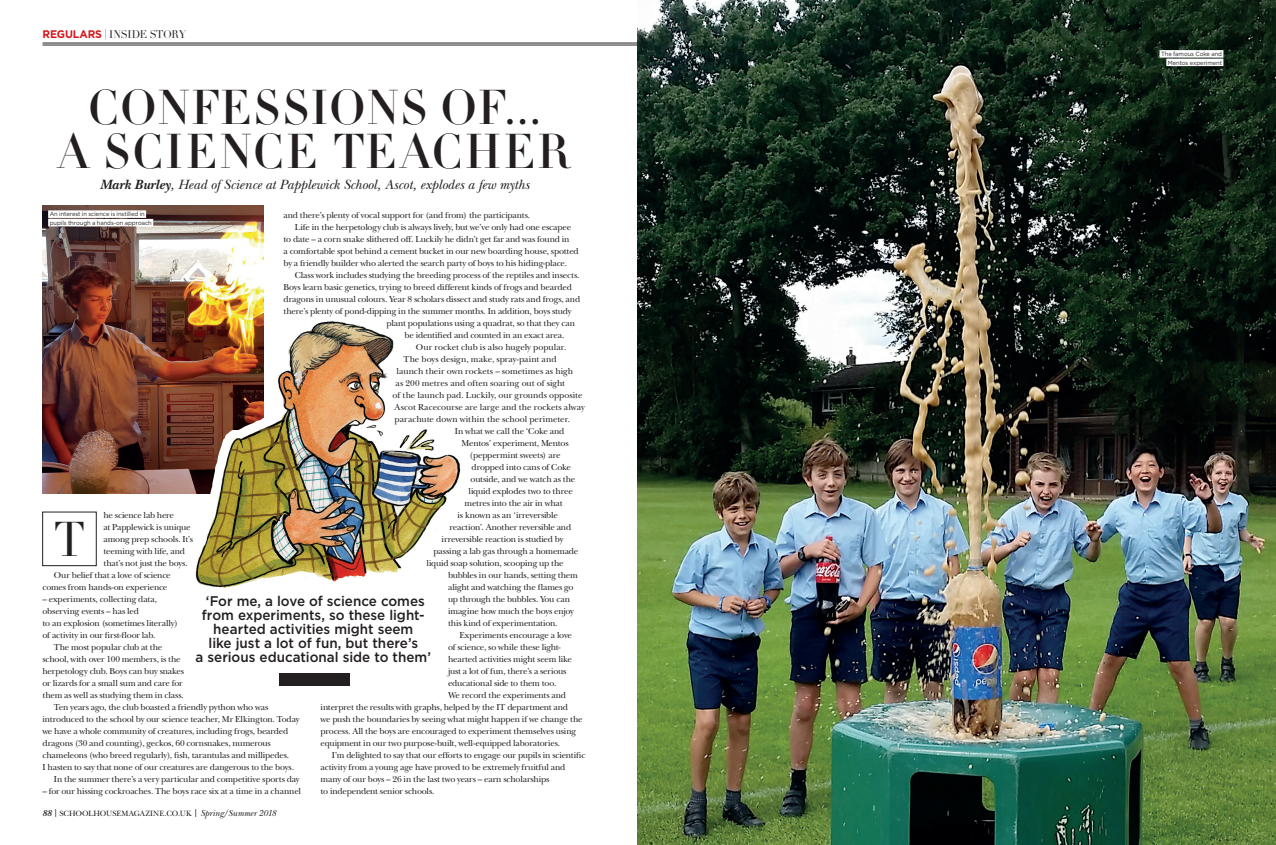
<style>
.page{position:relative;width:1276px;height:845px;background:#fff}
.page>*{position:absolute;margin:0;border:0;box-sizing:border-box;transform-origin:0 0}
.t1{font:48px/44px "Didot LH Headline";letter-spacing:.03em;color:#231f20;text-align:center;scale:.96 1}
.t2{font:48px "Didot LH";color:#231f20;scale:.96 1}
.t3{font:500 14px/14px "Gotham";color:#231f20;text-align:center;scale:.96 1}
._2012___Reg_Body_Cop{font:italic 14px "New Baskerville";color:#231f20}
.t4{font:11px "Didot LH";letter-spacing:-.04em;color:#231f20;scale:.96 1}
._2012___Reg_Body_Cop-2{font:9px/12px "New Baskerville";letter-spacing:-.02em;color:#231f20}
._2012___Reg_Body_Cop-3{font:9px "New Baskerville";color:#231f20}
._2012___Reg_Body_Cop-4{font:9px "New Baskerville";letter-spacing:.005em;color:#231f20}
._2012___Folio_Month{font:8px "New Baskerville";letter-spacing:.005em;color:#231f20}
.C_TH__PULL_QUOTE_Fut{font:6px/8.5px "Gotham";letter-spacing:-.005em;color:#231f20;text-align:right;scale:.96 1}
.s1{font-family:"Gotham";font-weight:700;color:#d7171f}
.s2{font-weight:700}
.s3{font-weight:700;font-style:italic;font-size:9px}
.s4{font-style:italic;font-size:12px}
.s5{font-style:italic;font-size:9px}
</style>
<div class="page">
<img style="left:43px;top:206px;width:221px;height:288px">
<img style="left:638px;top:0;width:638px;height:845px">
<hr style="left:43px;top:43px;width:595px;height:1px;background:#231f20">
<hr style="left:43px;top:45px;width:595px;height:1px;background:#231f20">
<div style="left:1159px;top:50px;width:64px;height:8px;background:#fff"></div>
<div style="left:1166px;top:59px;width:57px;height:7px;background:#fff"></div>
<div style="left:279px;top:674px;width:71px;height:12px;background:#231f20"></div>
<div style="left:48px;top:210px;width:98px;height:8px;background:#fff"></div>
<div style="left:48px;top:219px;width:105px;height:7px;background:#fff"></div>
<img style="left:186px;top:314px;width:255px;height:274px">
<p class="t4" style="left:43px;top:28px;width:151px"><span class="s1">REGULARS</span> | INSIDE STORY</p>
<p class="t1" style="left:58px;top:87px;width:536px">CONFESSIONS OF...<br>A SCIENCE TEACHER</p>
<p class="_2012___Reg_Body_Cop" style="left:100px;top:176px;width:431px"><span class="s2">Mark Burley</span>, Head of Science at Papplewick School, Ascot, explodes a few myths</p>
<p class="C_TH__PULL_QUOTE_Fut" style="left:50px;top:210px;width:108px;text-align:left">An interest in science is instilled in pupils through a hands-on approach</p>
<p class="_2012___Reg_Body_Cop-2" style="left:283px;top:209px;width:248px">and there’s plenty of vocal support for (and from) the participants.</p>
<p class="_2012___Reg_Body_Cop-2" style="left:283px;top:221px;width:297px;text-indent:11px">Life in the herpetology club is always lively, but we’ve only had one escapee to date – a corn snake slithered off. Luckily he didn’t get far and was found in<br>a comfortable spot behind a cement bucket in our new boarding house, spotted by a friendly builder who alerted the search party of boys to his hiding-place.</p>
<p class="_2012___Reg_Body_Cop-2" style="left:295px;top:269px;width:286px">Class work includes studying the breeding process of the reptiles and insects.</p>
<p class="_2012___Reg_Body_Cop-2" style="left:283px;top:281px;width:290px">Boys learn basic genetics, trying to breed different kinds of frogs and bearded</p>
<p class="_2012___Reg_Body_Cop-2" style="left:283px;top:293px;width:298px">dragons in unusual colours. Year 8 scholars dissect and study rats and frogs, and</p>
<p class="_2012___Reg_Body_Cop-2" style="left:283px;top:305px;width:290px">there’s plenty of pond-dipping in the summer months. In addition, boys study</p>
<p class="_2012___Reg_Body_Cop-2" style="left:386px;top:317px;width:190px">plant populations using a quadrat, so that they can</p>
<p class="_2012___Reg_Body_Cop-2" style="left:404px;top:329px;width:161px">be identified and counted in an exact area.</p>
<p class="_2012___Reg_Body_Cop-3" style="left:416px;top:341px;width:152px">Our rocket club is also hugely popular.</p>
<p class="_2012___Reg_Body_Cop-3" style="left:403px;top:353px;width:154px">The boys design, make, spray-paint and</p>
<p class="_2012___Reg_Body_Cop-2" style="left:396px;top:365px;width:178px">launch their own rockets – sometimes as high</p>
<p class="_2012___Reg_Body_Cop-3" style="left:395px;top:377px;width:171px">as 200 metres and often soaring out of sight</p>
<p class="_2012___Reg_Body_Cop-3" style="left:392px;top:389px;width:191px">of the launch pad. Luckily, our grounds opposite</p>
<p class="_2012___Reg_Body_Cop-4" style="left:394px;top:401px;width:192px">Ascot Racecourse are large and the rockets alway</p>
<p class="_2012___Reg_Body_Cop-3" style="left:394px;top:413px;width:177px">parachute down within the school perimeter.</p>
<p class="_2012___Reg_Body_Cop-2" style="left:455px;top:425px;width:111px">In what we call the ‘Coke and</p>
<p class="_2012___Reg_Body_Cop-2" style="left:461px;top:437px;width:108px">Mentos’ experiment, Mentos</p>
<p class="_2012___Reg_Body_Cop-2" style="left:469px;top:449px;width:92px">(peppermint sweets) are</p>
<p class="_2012___Reg_Body_Cop-2" style="left:471px;top:461px;width:101px">dropped into cans of Coke</p>
<p class="_2012___Reg_Body_Cop-2" style="left:470px;top:473px;width:106px">outside, and we watch as the</p>
<p class="_2012___Reg_Body_Cop-2" style="left:468px;top:485px;width:106px">liquid explodes two to three</p>
<p class="_2012___Reg_Body_Cop-2" style="left:464px;top:497px;width:99px">metres into the air in what</p>
<p class="_2012___Reg_Body_Cop-2" style="left:457px;top:509px;width:102px">is known as an ‘irreversible</p>
<p class="_2012___Reg_Body_Cop-2" style="left:449px;top:521px;width:123px">reaction’. Another reversible and</p>
<p class="_2012___Reg_Body_Cop-2" style="left:441px;top:533px;width:123px">irreversible reaction is studied by</p>
<p class="_2012___Reg_Body_Cop-2" style="left:433px;top:545px;width:146px">passing a lab gas through a homemade</p>
<p class="_2012___Reg_Body_Cop-2" style="left:426px;top:557px;width:139px">liquid soap solution, scooping up the</p>
<p class="_2012___Reg_Body_Cop-2" style="left:448px;top:569px;width:131px">bubbles in our hands, setting them</p>
<p class="_2012___Reg_Body_Cop-2" style="left:448px;top:581px;width:127px">alight and watching the flames go</p>
<p class="_2012___Reg_Body_Cop-2" style="left:448px;top:593px;width:124px">up through the bubbles. You can</p>
<p class="_2012___Reg_Body_Cop-2" style="left:448px;top:605px;width:128px">imagine how much the boys enjoy</p>
<p class="_2012___Reg_Body_Cop-2" style="left:448px;top:617px;width:111px">this kind of experimentation.</p>
<p class="_2012___Reg_Body_Cop-2" style="left:459px;top:629px;width:114px">Experiments encourage a love</p>
<p class="_2012___Reg_Body_Cop-2" style="left:448px;top:641px;width:114px">of science, so while these light-</p>
<p class="_2012___Reg_Body_Cop-2" style="left:448px;top:653px;width:126px">hearted activities might seem like</p>
<p class="_2012___Reg_Body_Cop-2" style="left:448px;top:665px;width:120px">just a lot of fun, there’s a serious</p>
<p class="_2012___Reg_Body_Cop-2" style="left:448px;top:677px;width:110px">educational side to them too.</p>
<p class="_2012___Reg_Body_Cop-2" style="left:448px;top:689px;width:120px">We record the experiments and</p>
<p class="_2012___Reg_Body_Cop-2" style="left:320px;top:701px;width:249px">interpret the results with graphs, helped by the IT department and</p>
<p class="_2012___Reg_Body_Cop-2" style="left:320px;top:713px;width:263px">we push the boundaries by seeing what might happen if we change the</p>
<p class="_2012___Reg_Body_Cop-2" style="left:320px;top:725px;width:257px">process. All the boys are encouraged to experiment themselves using</p>
<p class="_2012___Reg_Body_Cop-2" style="left:320px;top:737px;width:241px">equipment in our two purpose-built, well-equipped laboratories.</p>
<p class="_2012___Reg_Body_Cop-2" style="left:320px;top:749px;width:266px;text-indent:11px">I’m delighted to say that our efforts to engage our pupils in scientific activity from a young age have proved to be extremely fruitful and many of our boys – 26 in the last two years – earn scholarships<br>to independent senior schools.</p>
<p class="_2012___Reg_Body_Cop-2" style="left:103px;top:509px;width:91px">he science lab here<br>at Papplewick is unique among prep schools. It’s teeming with life, and that’s not just the boys.</p>
<p class="_2012___Reg_Body_Cop-2" style="left:43px;top:569px;width:130px;text-indent:11px">Our belief that a love of science comes from hands-on experience</p>
<p class="_2012___Reg_Body_Cop-2" style="left:43px;top:593px;width:137px">– experiments, collecting data, observing events – has led<br>to an explosion (sometimes literally) of activity in our first-floor lab.</p>
<p class="_2012___Reg_Body_Cop-2" style="left:43px;top:641px;width:143px;text-indent:11px">The most popular club at the school, with over 100 members, is the herpetology club. Boys can buy snakes or lizards for a small sum and care for them as well as studying them in class.</p>
<p class="_2012___Reg_Body_Cop-2" style="left:43px;top:701px;width:259px;text-indent:11px">Ten years ago, the club boasted a friendly python who was introduced to the school by our science teacher, Mr Elkington. Today we have a whole community of creatures, including frogs, bearded dragons (30 and counting), geckos, 60 cornsnakes, numerous chameleons (who breed regularly), fish, tarantulas and millipedes.<br>I hasten to say that none of our creatures are dangerous to the boys.</p>
<p class="_2012___Reg_Body_Cop-2" style="left:54px;top:773px;width:247px">In the summer there’s a very particular and competitive sports day</p>
<p class="_2012___Reg_Body_Cop-2" style="left:43px;top:785px;width:260px">– for our hissing cockroaches. The boys race six at a time in a channel</p>
<p class="t2" style="left:54px;top:511px;width:34px">T</p>
<p class="t3" style="left:196px;top:594px;width:247px">‘For me, a love of science comes from experiments, so these light&shy;hearted activities might seem<br>like just a lot of fun, but there’s<br>a serious educational side to them’</p>
<p class="_2012___Folio_Month" style="left:43px;top:808px;width:235px"><span class="s3">88</span> <span class="s4">|</span> SCHOOLHOUSEMAGAZINE.CO.UK <span class="s4">|</span> <span class="s5">Spring/Summer 2018</span></p>
<p class="C_TH__PULL_QUOTE_Fut" style="left:1161px;top:50px;width:65px">The famous Coke and<br>Mentos experiment</p>
</div>
